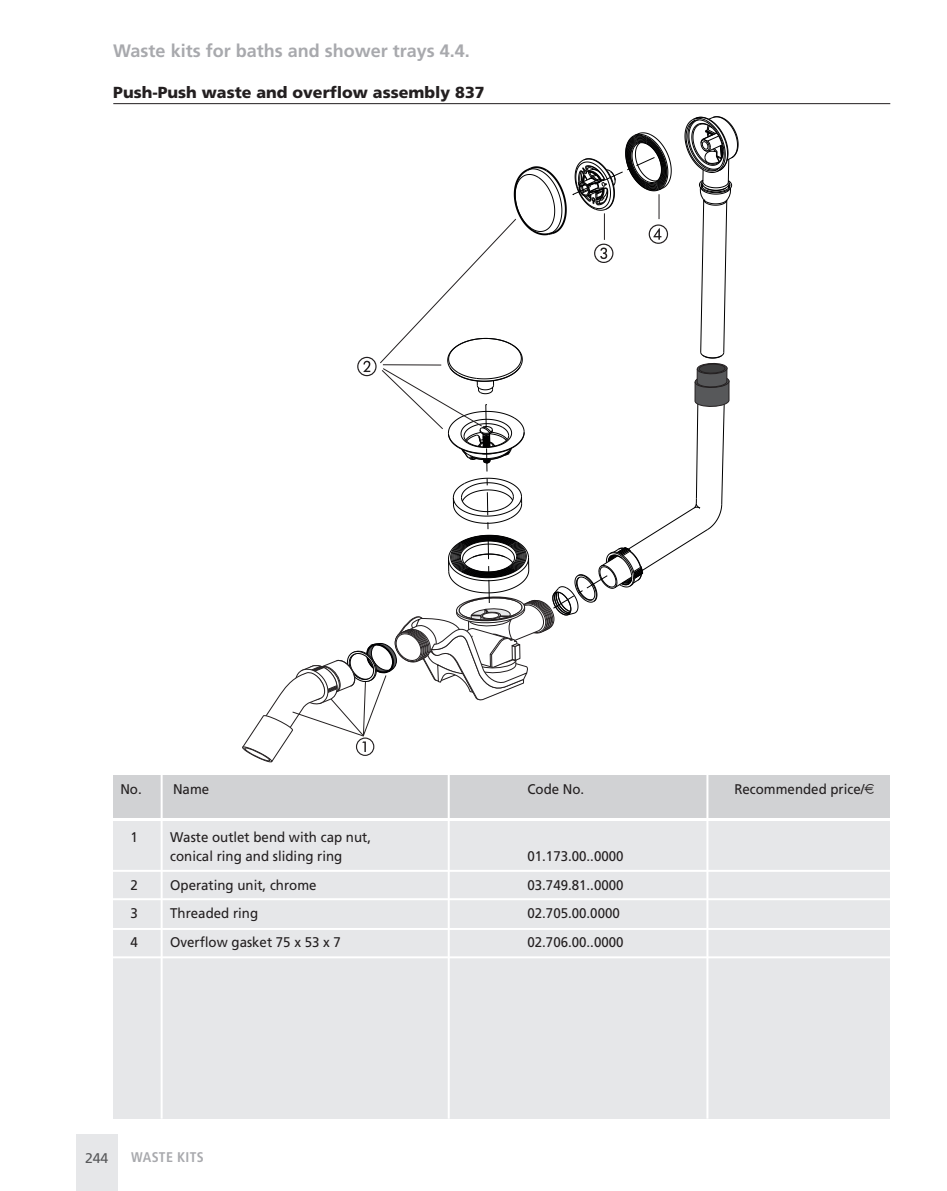
<style>
.page{position:relative;width:947px;height:1191px;background:#fff}
.page>*{position:absolute;margin:0;border:0;box-sizing:border-box;transform-origin:0 0}
.t1{font:700 18px "Frutiger";color:#a8a9ad}
.t2{font:900 16px "Frutiger";color:#231f20}
.t3{font:14px/19px "Frutiger";color:#231f20;scale:.95 1}
.t4{font:700 condensed 14px "Frutiger";letter-spacing:.02em;color:#a8a9ad}
.t5{font:14px "Frutiger";color:#57585a}
.s1{font-family:"Euro Collection"}
</style>
<div class="page">
<div style="left:76px;top:1134px;width:41px;height:57px;background:#e6e7e9"></div>
<hr style="left:113px;top:103px;width:777px;height:1px;background:#231f20">
<div style="left:113px;top:775px;width:777px;height:43px;background:#d1d2d4"></div>
<div style="left:113px;top:821px;width:777px;height:297px;background:#e6e7e9"></div>
<hr style="left:161px;top:772px;width:2px;height:346px;background:#fff">
<hr style="left:448px;top:772px;width:2px;height:346px;background:#fff">
<hr style="left:706px;top:772px;width:2px;height:346px;background:#fff">
<hr style="left:104px;top:870px;width:817px;height:2px;background:#fff">
<hr style="left:104px;top:898px;width:817px;height:2px;background:#fff">
<hr style="left:104px;top:928px;width:817px;height:2px;background:#fff">
<hr style="left:104px;top:956px;width:817px;height:2px;background:#fff">
<svg style="left:242px;top:116px;width:497px;height:647px"></svg>
<p class="t1" style="left:113px;top:40px;width:358px">Waste kits for baths and shower trays 4.4.</p>
<p class="t2" style="left:113px;top:82px;width:373px">Push-Push waste and overflow assembly 837</p>
<p class="t3" style="left:120px;top:780px;width:95px">No. Name</p>
<p class="t3" style="left:527px;top:780px;width:61px">Code No.</p>
<p class="t3" style="left:734px;top:780px;width:149px">Recommended price/<span class="s1">E</span></p>
<p class="t3" style="left:130px;top:827px;width:9px">1</p>
<p class="t3" style="left:170px;top:827px;width:213px">Waste outlet bend with cap nut, conical ring and sliding ring</p>
<p class="t3" style="left:527px;top:846px;width:103px">01.173.00..0000</p>
<p class="t3" style="left:130px;top:875px;width:9px">2</p>
<p class="t3" style="left:170px;top:875px;width:156px">Operating unit, chrome</p>
<p class="t3" style="left:527px;top:875px;width:103px">03.749.81..0000</p>
<p class="t3" style="left:130px;top:903px;width:9px">3</p>
<p class="t3" style="left:170px;top:903px;width:94px">Threaded ring</p>
<p class="t3" style="left:527px;top:903px;width:99px">02.705.00.0000</p>
<p class="t3" style="left:130px;top:932px;width:9px">4</p>
<p class="t3" style="left:170px;top:932px;width:181px">Overflow gasket 75 x 53 x 7</p>
<p class="t3" style="left:527px;top:932px;width:103px">02.706.00..0000</p>
<p class="t5" style="left:85px;top:1149px;width:25px">244</p>
<p class="t4" style="left:131px;top:1149px;width:74px">WASTE KITS</p>
</div>
